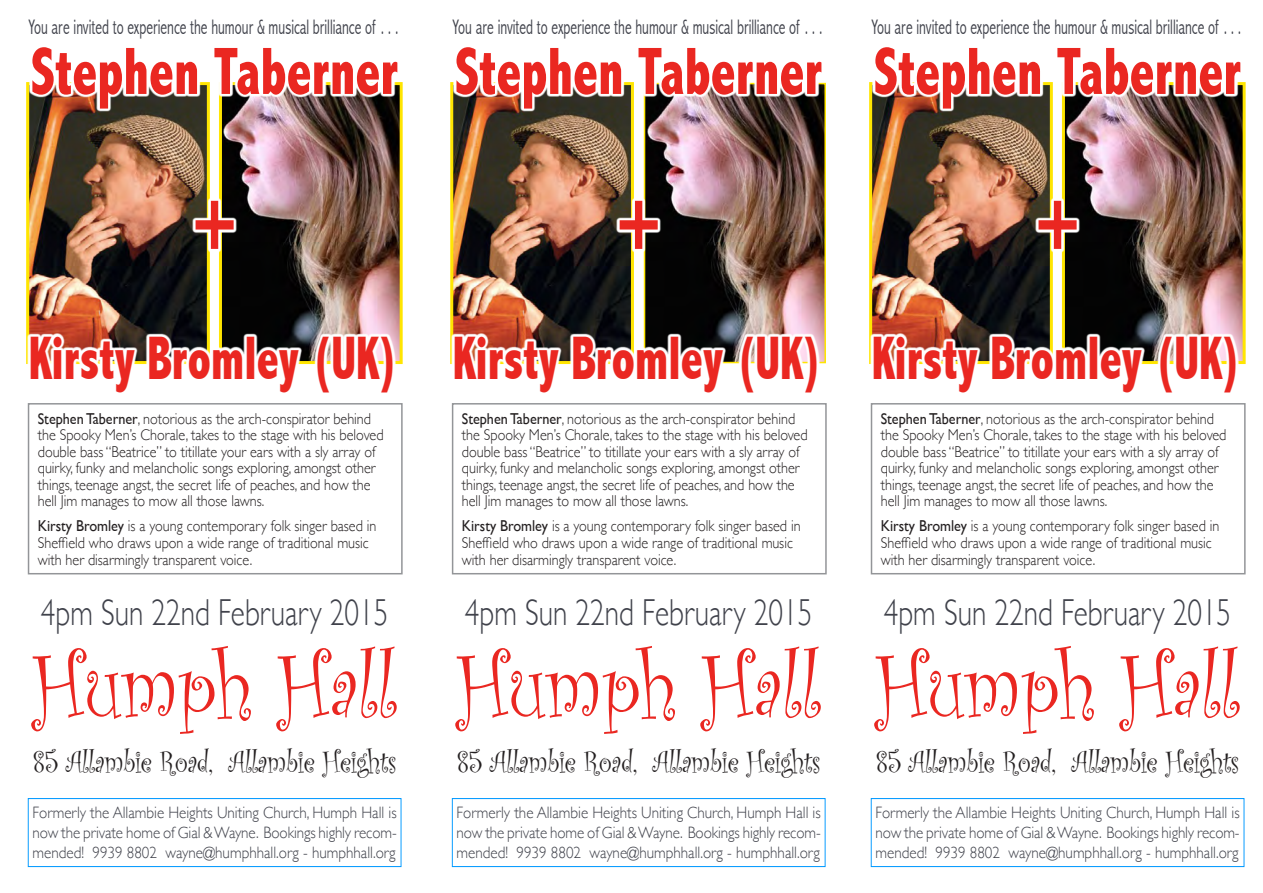
<style>
.page{position:relative;width:1263px;height:893px;background:#fff}
.page>*{position:absolute;margin:0;border:0;box-sizing:border-box;transform-origin:0 0}
.t1{font:93px "Curlz";color:#ea2721;scale:.86 1}
.t2{font:800 condensed 88.5px "Abadi";color:#ea2721;scale:.79 1}
.t3{font:800 condensed 67.5px "Abadi";color:#ea2721;scale:.79 1}
.t4{font:800 condensed 61.5px "Abadi";color:#ea2721;scale:.77 1}
.t5{font:300 37.5px "Gill Sans";color:#40424b;scale:.78 1}
.t6{font:31.5px "Curlz";letter-spacing:-.01em;color:#231f20;scale:.86 1}
.t7{font:300 condensed 21px "Abadi";color:#40424b;scale:.78 1}
.t8{font:300 16.5px/19.8px "Gill Sans";color:#40424b;text-align:justify;scale:.91 1}
.t9{font:300 15.75px/16.5px "Gill Sans";color:#231f20;scale:.9 1}
.s1{font-weight:400}
</style>
<div class="page">
<div style="left:28px;top:798px;width:373px;height:69px;border:1px solid #09f"></div>
<img style="left:30px;top:112px;width:176px;height:221px">
<div style="left:26px;top:82px;width:184px;height:282px;border:3px solid #ffe501"></div>
<img style="left:223px;top:112px;width:176px;height:248px">
<div style="left:219px;top:82px;width:184px;height:282px;border:3px solid #ffe501"></div>
<img style="left:29px;top:82px;width:372px;height:30px">
<svg style="left:192px;top:198px;width:45px;height:54px"></svg>
<svg style="left:27px;top:333px;width:369px;height:32px"></svg>
<div style="left:28px;top:403px;width:375px;height:171px;border:2px solid #939598"></div>
<div style="left:452px;top:798px;width:373px;height:69px;border:1px solid #09f"></div>
<img style="left:454px;top:112px;width:176px;height:221px">
<div style="left:450px;top:82px;width:184px;height:282px;border:3px solid #ffe501"></div>
<img style="left:647px;top:112px;width:176px;height:248px">
<div style="left:644px;top:83px;width:182px;height:280px;border:2px solid #ffe501"></div>
<img style="left:453px;top:82px;width:372px;height:30px">
<svg style="left:616px;top:198px;width:45px;height:54px"></svg>
<svg style="left:451px;top:333px;width:369px;height:32px"></svg>
<div style="left:452px;top:403px;width:375px;height:171px;border:2px solid #939598"></div>
<div style="left:871px;top:798px;width:373px;height:69px;border:1px solid #09f"></div>
<img style="left:873px;top:112px;width:176px;height:221px">
<div style="left:869px;top:82px;width:184px;height:282px;border:3px solid #ffe501"></div>
<img style="left:1066px;top:112px;width:175px;height:248px">
<div style="left:1062px;top:82px;width:183px;height:282px;border:3px solid #ffe501"></div>
<img style="left:872px;top:82px;width:372px;height:30px">
<svg style="left:1035px;top:198px;width:45px;height:54px"></svg>
<svg style="left:870px;top:333px;width:369px;height:32px"></svg>
<div style="left:871px;top:403px;width:374px;height:171px;border:2px solid #939598"></div>
<p class="t7" style="left:29px;top:15px;width:476px">You are invited to experience the humour &amp; musical brilliance of . . .</p>
<p class="t3" style="left:31px;top:32px;width:466px">Stephen Taberner</p>
<p class="t2" style="left:191px;top:173px;width:61px">+</p>
<p class="t4" style="left:29px;top:322px;width:482px">Kirsty Bromley (UK)</p>
<p class="t9" style="left:38px;top:410px;width:386px"><span class="s1">Stephen Taberner</span>, notorious as the arch-conspirator behind the Spooky Men’s Chorale, takes to the stage with his beloved double bass “Beatrice” to titillate your ears with a sly array of quirky, funky and melancholic songs exploring, amongst other things, teenage angst, the secret life of peaches, and how the hell Jim manages to mow all those lawns.</p>
<p class="t9" style="left:38px;top:517px;width:378px"><span class="s1">Kirsty Bromley</span> is a young contemporary folk singer based in<br>Sheffield who draws upon a wide range of traditional music with her disarmingly transparent voice.</p>
<p class="t5" style="left:41px;top:583px;width:447px">4pm Sun 22nd February 2015</p>
<p class="t1" style="left:32px;top:620px;width:425px">Humph Hall</p>
<p class="t6" style="left:33px;top:739px;width:424px">85 Allambie Road, Allambie Heights</p>
<p class="t8" style="left:33px;top:802px;width:402px">Formerly the Allambie Heights Uniting Church, Humph Hall is now the private home of Gial &amp; Wayne. Bookings highly recom&shy;mended! 9939 8802 wayne@humphhall.org - humphhall.org</p>
<p class="t7" style="left:453px;top:15px;width:476px">You are invited to experience the humour &amp; musical brilliance of . . .</p>
<p class="t3" style="left:455px;top:32px;width:466px">Stephen Taberner</p>
<p class="t2" style="left:615px;top:173px;width:61px">+</p>
<p class="t4" style="left:453px;top:322px;width:482px">Kirsty Bromley (UK)</p>
<p class="t9" style="left:462px;top:410px;width:386px"><span class="s1">Stephen Taberner</span>, notorious as the arch-conspirator behind the Spooky Men’s Chorale, takes to the stage with his beloved double bass “Beatrice” to titillate your ears with a sly array of quirky, funky and melancholic songs exploring, amongst other things, teenage angst, the secret life of peaches, and how the hell Jim manages to mow all those lawns.</p>
<p class="t9" style="left:462px;top:517px;width:378px"><span class="s1">Kirsty Bromley</span> is a young contemporary folk singer based in<br>Sheffield who draws upon a wide range of traditional music with her disarmingly transparent voice.</p>
<p class="t5" style="left:465px;top:583px;width:447px">4pm Sun 22nd February 2015</p>
<p class="t1" style="left:456px;top:620px;width:425px">Humph Hall</p>
<p class="t6" style="left:457px;top:739px;width:424px">85 Allambie Road, Allambie Heights</p>
<p class="t8" style="left:457px;top:802px;width:402px">Formerly the Allambie Heights Uniting Church, Humph Hall is now the private home of Gial &amp; Wayne. Bookings highly recom&shy;mended! 9939 8802 wayne@humphhall.org - humphhall.org</p>
<p class="t7" style="left:871px;top:15px;width:476px">You are invited to experience the humour &amp; musical brilliance of . . .</p>
<p class="t3" style="left:874px;top:32px;width:466px">Stephen Taberner</p>
<p class="t2" style="left:1034px;top:173px;width:61px">+</p>
<p class="t4" style="left:872px;top:322px;width:482px">Kirsty Bromley (UK)</p>
<p class="t9" style="left:881px;top:410px;width:386px"><span class="s1">Stephen Taberner</span>, notorious as the arch-conspirator behind the Spooky Men’s Chorale, takes to the stage with his beloved double bass “Beatrice” to titillate your ears with a sly array of quirky, funky and melancholic songs exploring, amongst other things, teenage angst, the secret life of peaches, and how the hell Jim manages to mow all those lawns.</p>
<p class="t9" style="left:881px;top:517px;width:378px"><span class="s1">Kirsty Bromley</span> is a young contemporary folk singer based in<br>Sheffield who draws upon a wide range of traditional music with her disarmingly transparent voice.</p>
<p class="t5" style="left:884px;top:583px;width:447px">4pm Sun 22nd February 2015</p>
<p class="t1" style="left:875px;top:620px;width:425px">Humph Hall</p>
<p class="t6" style="left:876px;top:739px;width:424px">85 Allambie Road, Allambie Heights</p>
<p class="t8" style="left:875px;top:802px;width:402px">Formerly the Allambie Heights Uniting Church, Humph Hall is now the private home of Gial &amp; Wayne. Bookings highly recom&shy;mended! 9939 8802 wayne@humphhall.org - humphhall.org</p>
</div>
